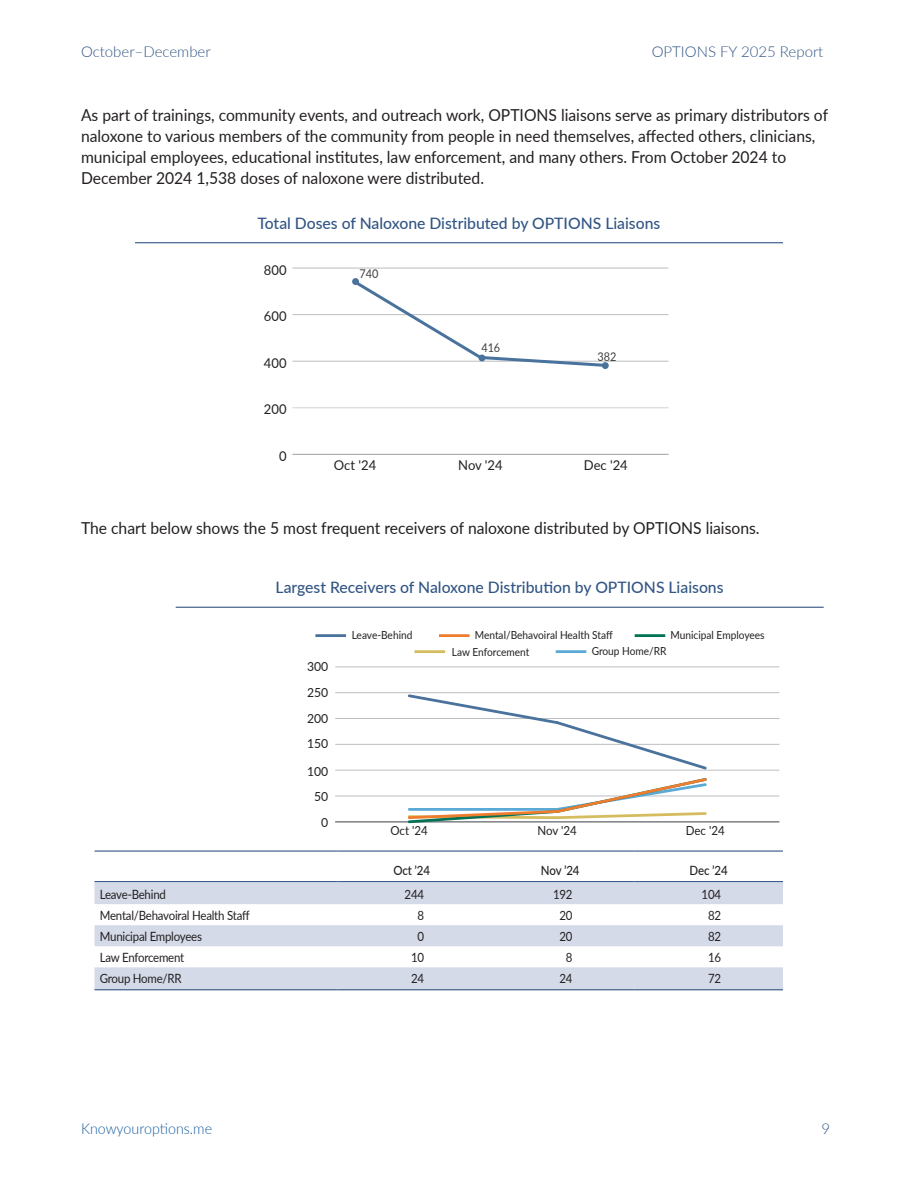
<style>
.page{position:relative;width:918px;height:1188px;background:#fff}
.page>*{position:absolute;margin:0;border:0;box-sizing:border-box;transform-origin:0 0}
.body_text{font:16.5px/21px "Lato";color:#231f20;scale:.95 1}
.t1{font:500 15.75px "Lato";color:#325584}
.t2{font:300 15px "Lato";color:#325584}
.t3{font:300 15px "Lato";color:#175d9e;scale:.95 1}
.t4{font:13.5px "Lato";color:#231f20;scale:.96 1}
.Smaller_tbl_txt{font:12.75px "Lato";letter-spacing:-.02em;color:#231f20;scale:.9 1}
.Smaller_tbl_hdr{font:500 12.75px "Lato";letter-spacing:-.01em;color:#231f20;scale:.9 1}
.t5{font:12.45px "Lato";color:#231f20}
.t6{font:12.45px "Lato";color:#231f20;scale:.92 1}
.t7{font:12px "Lato";color:#3e3e3f;scale:.9 1}
.t8{font:11.1px "Lato";color:#231f20;scale:.91 1}
.s1{font-style:inherit}
</style>
<div class="page">
<hr style="left:135px;top:242px;width:648px;height:1px;background:#325584">
<hr style="left:176px;top:607px;width:648px;height:1px;background:#325584">
<hr style="left:292px;top:454px;width:377px;height:1px;background:#a8a9ad">
<hr style="left:292px;top:407px;width:377px;height:1px;background:#d1d2d4">
<hr style="left:292px;top:361px;width:377px;height:1px;background:#bcbdc0">
<hr style="left:292px;top:314px;width:377px;height:1px;background:#bcbdc0">
<hr style="left:292px;top:268px;width:377px;height:1px;background:#bcbdc0">
<svg style="left:351px;top:278px;width:258px;height:91px"></svg>
<div style="left:602px;top:362px;width:7px;height:7px;background:#49729c;border-radius:50%"></div>
<hr style="left:335px;top:821px;width:444px;height:2px;background:#939598">
<hr style="left:335px;top:821px;width:444px;height:1px;background:#808285">
<hr style="left:335px;top:796px;width:444px;height:1px;background:#bcbdc0">
<hr style="left:335px;top:770px;width:444px;height:1px;background:#bcbdc0">
<hr style="left:335px;top:744px;width:444px;height:1px;background:#bcbdc0">
<hr style="left:335px;top:718px;width:444px;height:1px;background:#bcbdc0">
<hr style="left:335px;top:692px;width:444px;height:1px;background:#bcbdc0">
<hr style="left:335px;top:667px;width:444px;height:1px;background:#bcbdc0">
<svg style="left:406px;top:693px;width:303px;height:131px"></svg>
<hr style="left:440px;top:634px;width:28px;height:3px;background:#ee7d2f">
<hr style="left:416px;top:650px;width:28px;height:3px;background:#d5bd5f">
<hr style="left:557px;top:650px;width:28px;height:3px;background:#5aa9d6">
<hr style="left:317px;top:634px;width:28px;height:3px;background:#49729c">
<hr style="left:636px;top:634px;width:28px;height:3px;background:#017254">
<svg style="left:94px;top:882px;width:689px;height:107px;fill:#d4dae8"></svg>
<hr style="left:94px;top:850px;width:244px;height:2px;background:#325584">
<hr style="left:338px;top:850px;width:148px;height:2px;background:#325584">
<hr style="left:486px;top:850px;width:148px;height:2px;background:#325584">
<hr style="left:634px;top:850px;width:149px;height:2px;background:#325584">
<hr style="left:94px;top:881px;width:244px;height:1px;background:#325584">
<hr style="left:338px;top:881px;width:148px;height:1px;background:#325584">
<hr style="left:486px;top:881px;width:148px;height:1px;background:#325584">
<hr style="left:634px;top:881px;width:149px;height:1px;background:#325584">
<hr style="left:94px;top:989px;width:244px;height:1px;background:#325584">
<hr style="left:338px;top:989px;width:148px;height:1px;background:#325584">
<hr style="left:486px;top:989px;width:148px;height:1px;background:#325584">
<hr style="left:634px;top:989px;width:149px;height:1px;background:#325584">
<p class="t2" style="left:81px;top:41px;width:131px">October–December</p>
<p class="t2" style="left:652px;top:41px;width:173px"><span class="s1">OPTIONS</span> FY 2025 Report</p>
<p class="body_text" style="left:81px;top:104px;width:788px">As part of trainings, community events, and outreach work, OPTIONS liaisons serve as primary distributors of naloxone to various members of the community from people in need themselves, affected others, clinicians, municipal employees, educational institutes, law enforcement, and many others. From October 2024 to December 2024 1,538 doses of naloxone were distributed.</p>
<p class="t1" style="left:257px;top:212px;width:405px">Total Doses of Naloxone Distributed by OPTIONS Liaisons</p>
<p class="t4" style="left:264px;top:260px;width:25px">800</p>
<p class="t4" style="left:264px;top:307px;width:25px">600</p>
<p class="t4" style="left:264px;top:353px;width:25px">400</p>
<p class="t4" style="left:264px;top:400px;width:25px">200</p>
<p class="t4" style="left:279px;top:446px;width:9px">0</p>
<p class="t7" style="left:360px;top:266px;width:22px">740</p>
<p class="t7" style="left:481px;top:339px;width:22px">416</p>
<p class="t7" style="left:598px;top:348px;width:22px">382</p>
<p class="t4" style="left:334px;top:456px;width:46px">Oct '24</p>
<p class="t4" style="left:458px;top:456px;width:48px">Nov '24</p>
<p class="t4" style="left:584px;top:456px;width:47px">Dec '24</p>
<p class="body_text" style="left:81px;top:517px;width:716px">The chart below shows the 5 most frequent receivers of naloxone distributed by OPTIONS liaisons.</p>
<p class="t1" style="left:276px;top:576px;width:450px">Largest Receivers of Naloxone Distribution by OPTIONS Liaisons</p>
<p class="t8" style="left:352px;top:627px;width:68px">Leave-Behind</p>
<p class="t8" style="left:475px;top:627px;width:153px">Mental/Behavoiral Health Staff</p>
<p class="t8" style="left:671px;top:627px;width:105px">Municipal Employees</p>
<p class="t5" style="left:307px;top:658px;width:23px">300</p>
<p class="t5" style="left:307px;top:683px;width:23px">250</p>
<p class="t5" style="left:307px;top:709px;width:23px">200</p>
<p class="t5" style="left:307px;top:735px;width:23px">150</p>
<p class="t5" style="left:307px;top:762px;width:23px">100</p>
<p class="t5" style="left:314px;top:788px;width:16px">50</p>
<p class="t5" style="left:321px;top:814px;width:9px">0</p>
<p class="t8" style="left:452px;top:644px;width:87px">Law Enforcement</p>
<p class="t8" style="left:592px;top:643px;width:84px">Group Home/RR</p>
<p class="t6" style="left:390px;top:822px;width:42px">Oct '24</p>
<p class="t6" style="left:538px;top:822px;width:44px">Nov '24</p>
<p class="t6" style="left:686px;top:822px;width:44px">Dec '24</p>
<p class="Smaller_tbl_hdr" style="left:393px;top:861px;width:42px">Oct ’24</p>
<p class="Smaller_tbl_hdr" style="left:541px;top:861px;width:44px">Nov ’24</p>
<p class="Smaller_tbl_hdr" style="left:690px;top:861px;width:44px">Dec ’24</p>
<p class="Smaller_tbl_txt" style="left:100px;top:885px;width:75px">Leave-Behind</p>
<p class="Smaller_tbl_txt" style="left:405px;top:885px;width:23px">244</p>
<p class="Smaller_tbl_txt" style="left:553px;top:885px;width:23px">192</p>
<p class="Smaller_tbl_txt" style="left:702px;top:885px;width:23px">104</p>
<p class="Smaller_tbl_txt" style="left:100px;top:906px;width:168px">Mental/Behavoiral Health Staff</p>
<p class="Smaller_tbl_txt" style="left:417px;top:906px;width:9px">8</p>
<p class="Smaller_tbl_txt" style="left:560px;top:906px;width:16px">20</p>
<p class="Smaller_tbl_txt" style="left:708px;top:906px;width:16px">82</p>
<p class="Smaller_tbl_txt" style="left:100px;top:927px;width:115px">Municipal Employees</p>
<p class="Smaller_tbl_txt" style="left:417px;top:927px;width:9px">0</p>
<p class="Smaller_tbl_txt" style="left:560px;top:927px;width:16px">20</p>
<p class="Smaller_tbl_txt" style="left:708px;top:927px;width:16px">82</p>
<p class="Smaller_tbl_txt" style="left:100px;top:948px;width:95px">Law Enforcement</p>
<p class="Smaller_tbl_txt" style="left:411px;top:948px;width:16px">10</p>
<p class="Smaller_tbl_txt" style="left:566px;top:948px;width:9px">8</p>
<p class="Smaller_tbl_txt" style="left:708px;top:948px;width:16px">16</p>
<p class="Smaller_tbl_txt" style="left:100px;top:969px;width:92px">Group Home/RR</p>
<p class="Smaller_tbl_txt" style="left:411px;top:969px;width:16px">24</p>
<p class="Smaller_tbl_txt" style="left:560px;top:969px;width:16px">24</p>
<p class="Smaller_tbl_txt" style="left:708px;top:969px;width:16px">72</p>
<p class="t3" style="left:81px;top:1118px;width:140px">Knowyouroptions.me</p>
<p class="t2" style="left:822px;top:1118px;width:10px">9</p>
</div>
